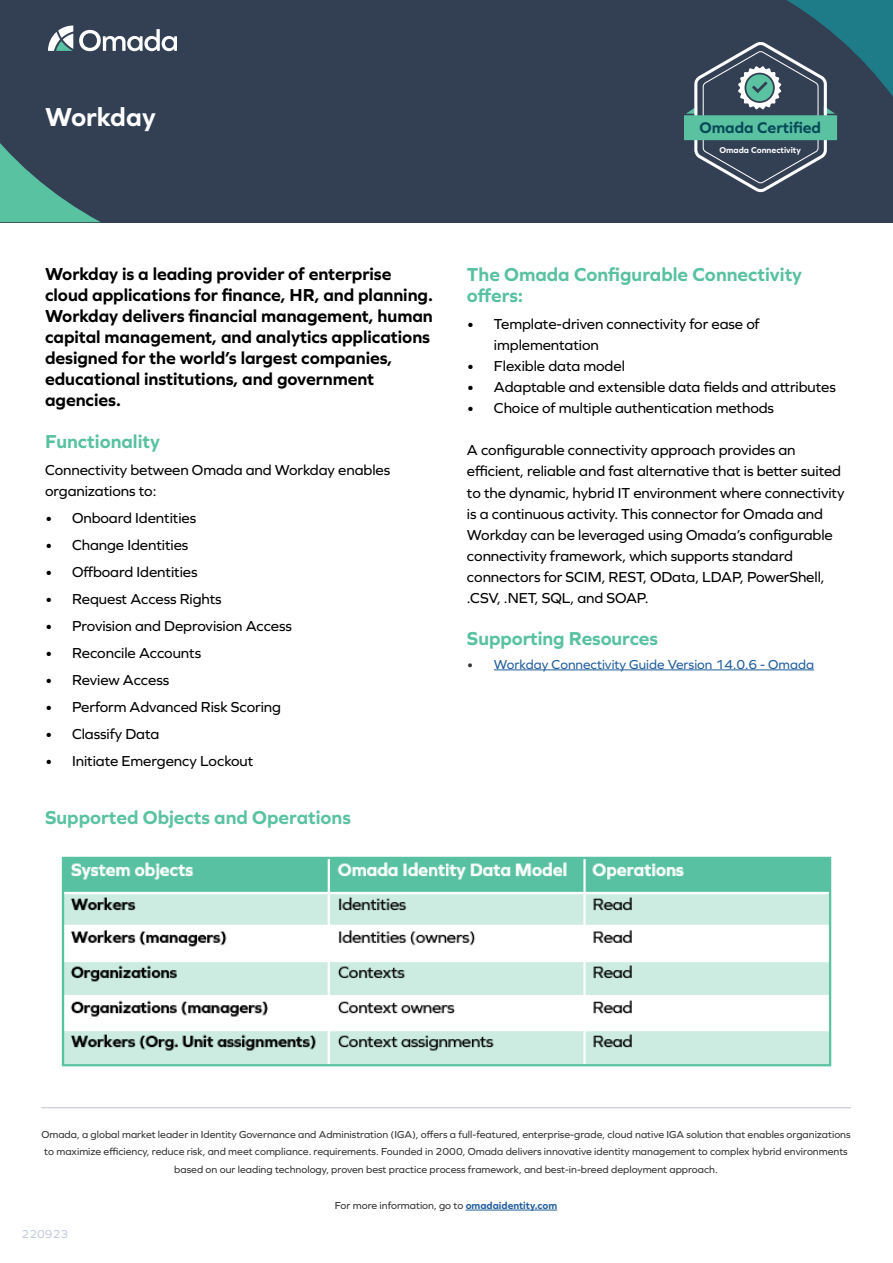
<style>
.page{position:relative;width:893px;height:1263px;background:#fff}
.page>*{position:absolute;margin:0;border:0;box-sizing:border-box;transform-origin:0 0}
.t1{font:700 27px "Graphie";color:#fff}
.t2{font:700 19.5px/21px "Graphie";color:#58c1a1}
.t3{font:700 19.5px "Graphie";color:#59c2a1}
.t4{font:700 18px/21px "Graphie";letter-spacing:-.005em;color:#000}
.t5{font:700 16.2px "Graphie";color:#054959}
.t6{font:15px/21px "Graphie";letter-spacing:-.005em;color:#000}
.t7{font:13.5px "Graphie";color:#215e9e}
.t8{font:12px "Graphie";color:#c4cbdd}
.t9{font:10.5px/16.5px "Graphie";color:#323232}
.t10{font:700 8.85px "Graphie";color:#fff}
.s1{color:#323232}
.s2{font-weight:700;color:#215e9e}
</style>
<div class="page">
<div style="left:0;top:0;width:893px;height:222px;background:#334054"></div>
<svg style="left:0;top:143px;width:101px;height:79px"></svg>
<svg style="left:48px;top:26px;width:25px;height:25px"></svg>
<svg style="left:79px;top:29px;width:98px;height:22px"></svg>
<hr style="left:494px;top:669px;width:320px;height:1px;background:#215e9e">
<hr style="left:466px;top:1209px;width:91px;height:1px;background:#215e9e">
<hr style="left:41px;top:1107px;width:810px;height:1px;background:#bdc3ca">
<img style="left:61px;top:856px;width:771px;height:211px">
<svg style="left:686px;top:0;width:207px;height:193px"></svg>
<h1 class="t1" style="left:45px;top:101px;width:112px">Workday</h1>
<p class="t5" style="left:699px;top:118px;width:123px">Omada Certified</p>
<p class="t10" style="left:719px;top:145px;width:83px">Omada Connectivity</p>
<p class="t4" style="left:45px;top:263px;width:389px">Workday is a leading provider of enterprise cloud applications for finance, HR, and planning.<br>Workday delivers financial management, human capital management, and analytics applications designed for the world’s largest companies, educational institutions, and government agencies.</p>
<h2 class="t2" style="left:45px;top:431px;width:117px">Functionality</h2>
<p class="t6" style="left:45px;top:459px;width:347px">Connectivity between Omada and Workday enables organizations to:</p>
<p class="t6" style="left:45px;top:507px;width:153px">• Onboard Identities</p>
<p class="t6" style="left:45px;top:534px;width:145px">• Change Identities</p>
<p class="t6" style="left:45px;top:561px;width:154px">• Offboard Identities</p>
<p class="t6" style="left:45px;top:588px;width:178px">• Request Access Rights</p>
<p class="t6" style="left:45px;top:615px;width:248px">• Provision and Deprovision Access</p>
<p class="t6" style="left:45px;top:642px;width:158px">• Reconcile Accounts</p>
<p class="t6" style="left:45px;top:669px;width:126px">• Review Access</p>
<p class="t6" style="left:45px;top:696px;width:238px">• Perform Advanced Risk Scoring</p>
<p class="t6" style="left:45px;top:723px;width:116px">• Classify Data</p>
<p class="t6" style="left:45px;top:750px;width:210px">• Initiate Emergency Lockout</p>
<h2 class="t3" style="left:45px;top:806px;width:307px">Supported Objects and Operations</h2>
<h2 class="t2" style="left:467px;top:264px;width:337px">The Omada Configurable Connectivity offers:</h2>
<p class="t6" style="left:494px;top:314px;width:267px;text-indent:-27px">• Template-driven connectivity for ease of implementation</p>
<p class="t6" style="left:467px;top:356px;width:159px">• Flexible data model</p>
<p class="t6" style="left:467px;top:377px;width:370px">• Adaptable and extensible data fields and attributes</p>
<p class="t6" style="left:467px;top:398px;width:309px">• Choice of multiple authentication methods</p>
<p class="t6" style="left:467px;top:440px;width:379px">A configurable connectivity approach provides an efficient, reliable and fast alternative that is better suited to the dynamic, hybrid IT environment where connectivity is a continuous activity. This connector for Omada and Workday can be leveraged using Omada’s configurable connectivity framework, which supports standard connectors for SCIM, REST, OData, LDAP, PowerShell, .CSV, .NET, SQL, and SOAP.</p>
<h2 class="t2" style="left:467px;top:627px;width:193px">Supporting Resources</h2>
<p class="t7" style="left:467px;top:656px;width:349px"><span class="s1">•</span> Workday Connectivity Guide Version 14.0.6 - Omada</p>
<p class="t9" style="left:41px;top:1126px;width:811px">Omada, a global market leader in Identity Governance and Administration (IGA), offers a full-featured, enterprise-grade, cloud native IGA solution that enables organizations to maximize efficiency, reduce risk, and meet compliance. requirements. Founded in 2000, Omada delivers innovative identity management to complex hybrid environments</p>
<p class="t9" style="left:174px;top:1161px;width:545px">based on our leading technology, proven best practice process framework, and best-in-breed deployment approach.</p>
<p class="t9" style="left:335px;top:1197px;width:224px">For more information, go to <span class="s2">omadaidentity.com</span></p>
<p class="t8" style="left:22px;top:1227px;width:48px">220923</p>
</div>
